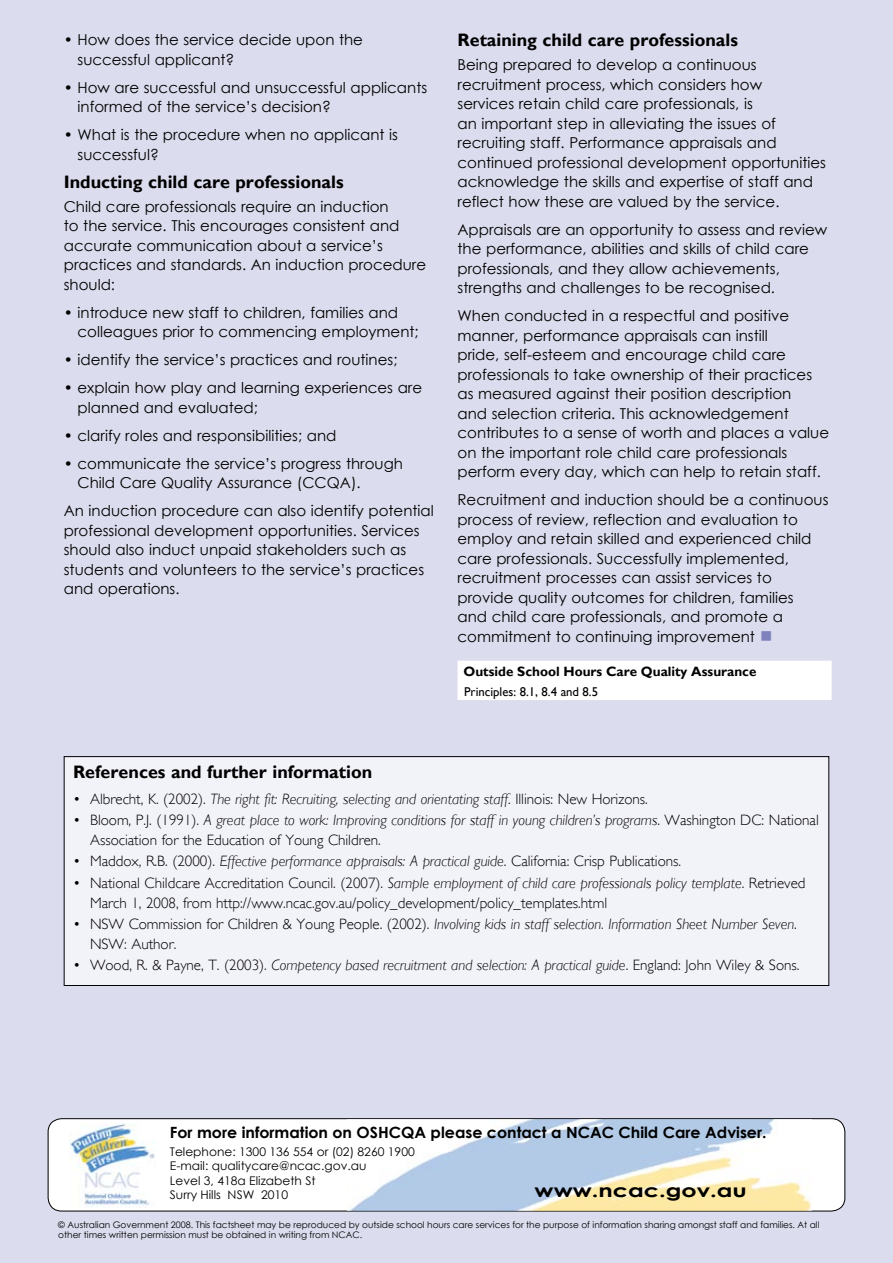
<style>
.page{position:relative;width:893px;height:1263px;background:#dbdced}
.page>*{position:absolute;margin:0;border:0;box-sizing:border-box;transform-origin:0 0}
.t1{font:700 18px "Gill Sans";color:#000}
.t2{font:700 18px "Century Gothic";color:#000;scale:1.32 1}
.t3{font:700 15.45px "Century Gothic";color:#000}
.t4{font:15px/19.5px "Century Gothic";color:#000}
.t5{font:300 15px/21.6px "Gill Sans";color:#000}
.t6{font:italic 300 15px/21.6px "Gill Sans";color:#000}
.t7{font:700 13.5px "Gill Sans";color:#000}
.t8{font:12.75px "Gill Sans";color:#000}
.t9{font:11.85px/14.2px "Century Gothic";color:#000}
.t10{font:9px/10.8px "Century Gothic";color:#000}
.s1{color:#7e81be}
.s2{font-style:normal}
.s3{font-style:italic}
</style>
<div class="page">
<div style="left:458px;top:661px;width:374px;height:39px;background:#fff"></div>
<div style="left:64px;top:757px;width:765px;height:228px;background:#f2f2f9"></div>
<div style="left:64px;top:756px;width:765px;height:230px;border:1px solid #000"></div>
<div style="left:48px;top:1119px;width:797px;height:92px;background:#fff;border-radius:13px"></div>
<div style="left:48px;top:1118px;width:797px;height:93px;border:1px solid #000;border-radius:13px"></div>
<img style="left:347px;top:1119px;width:464px;height:91px">
<img style="left:70px;top:1123px;width:85px;height:84px">
<p class="t4" style="left:78px;top:30px;width:287px;text-indent:-14px">• How does the service decide upon the successful applicant?</p>
<p class="t4" style="left:78px;top:77px;width:351px;text-indent:-14px">• How are successful and unsuccessful applicants informed of the service’s decision?</p>
<p class="t4" style="left:78px;top:125px;width:322px;text-indent:-14px">• What is the procedure when no applicant is successful?</p>
<p class="t1" style="left:64px;top:171px;width:281px">Inducting child care professionals</p>
<p class="t4" style="left:64px;top:196px;width:364px">Child care professionals require an induction<br>to the service. This encourages consistent and accurate communication about a service’s practices and standards. An induction procedure should:</p>
<p class="t4" style="left:78px;top:302px;width:343px;text-indent:-14px">• introduce new staff to children, families and colleagues prior to commencing employment;</p>
<p class="t4" style="left:64px;top:350px;width:335px">• identify the service’s practices and routines;</p>
<p class="t4" style="left:78px;top:378px;width:346px;text-indent:-14px">• explain how play and learning experiences are planned and evaluated;</p>
<p class="t4" style="left:64px;top:425px;width:274px">• clarify roles and responsibilities; and</p>
<p class="t4" style="left:78px;top:453px;width:327px;text-indent:-14px">• communicate the service’s progress through<br>Child Care Quality Assurance (CCQA).</p>
<p class="t4" style="left:64px;top:501px;width:372px">An induction procedure can also identify potential professional development opportunities. Services should also induct unpaid stakeholders such as students and volunteers to the service’s practices and operations.</p>
<p class="t1" style="left:458px;top:30px;width:282px">Retaining child care professionals</p>
<p class="t4" style="left:458px;top:55px;width:370px">Being prepared to develop a continuous recruitment process, which considers how<br>services retain child care professionals, is<br>an important step in alleviating the issues of recruiting staff. Performance appraisals and continued professional development opportunities acknowledge the skills and expertise of staff and reflect how these are valued by the service.</p>
<p class="t4" style="left:458px;top:219px;width:371px">Appraisals are an opportunity to assess and review the performance, abilities and skills of child care professionals, and they allow achievements, strengths and challenges to be recognised.</p>
<p class="t4" style="left:458px;top:306px;width:373px">When conducted in a respectful and positive manner, performance appraisals can instill<br>pride, self-esteem and encourage child care professionals to take ownership of their practices as measured against their position description<br>and selection criteria. This acknowledgement contributes to a sense of worth and places a value on the important role child care professionals perform every day, which can help to retain staff.</p>
<p class="t4" style="left:458px;top:490px;width:372px">Recruitment and induction should be a continuous process of review, reflection and evaluation to employ and retain skilled and experienced child care professionals. Successfully implemented, recruitment processes can assist services to provide quality outcomes for children, families<br>and child care professionals, and promote a commitment to continuing improvement <span class="s1">■</span></p>
<p class="t7" style="left:464px;top:663px;width:294px">Outside School Hours Care Quality Assurance</p>
<p class="t8" style="left:464px;top:684px;width:135px">Principles: 8.1, 8.4 and 8.5</p>
<p class="t1" style="left:73px;top:761px;width:301px">References and further information</p>
<p class="t6" style="left:90px;top:788px;width:730px"><span class="s2">Albrecht, K. (2002).</span> The right fit: Recruiting, selecting and orientating staff<span class="s2">. Illinois: New Horizons.<br>Bloom, P.J. (1991).</span> A great place to work: Improving conditions for staff in young children’s programs<span class="s2">. Washington DC: National</span></p>
<p class="t5" style="left:90px;top:829px;width:717px">Association for the Education of Young Children.<br>Maddox, R.B. (2000). <span class="s3">Effective performance appraisals: A practical guide</span>. California: Crisp Publications.<br>National Childcare Accreditation Council. (2007). <span class="s3">Sample employment of child care professionals policy template</span>. Retrieved</p>
<p class="t5" style="left:90px;top:892px;width:708px">March 1, 2008, from http://www.ncac.gov.au/policy_development/policy_templates.html<br>NSW Commission for Children &amp; Young People. (2002). <span class="s3">Involving kids in staff selection. Information Sheet Number Seven</span>.</p>
<p class="t5" style="left:90px;top:933px;width:711px">NSW: Author.<br>Wood, R. &amp; Payne, T. (2003). <span class="s3">Competency based recruitment and selection: A practical guide</span>. England: John Wiley &amp; Sons.</p>
<p class="t5" style="left:73px;top:788px;width:9px">• •</p>
<p class="t5" style="left:73px;top:850px;width:9px">• •</p>
<p class="t5" style="left:73px;top:913px;width:9px">•</p>
<p class="t5" style="left:73px;top:954px;width:9px">•</p>
<p class="t3" style="left:170px;top:1121px;width:598px">For more information on OSHCQA please contact a NCAC Child Care Adviser.</p>
<p class="t9" style="left:170px;top:1144px;width:246px">Telephone: 1300 136 554 or (02) 8260 1900<br>E-mail: qualitycare@ncac.gov.au<br>Level 3, 418a Elizabeth St<br>Surry Hills NSW 2010</p>
<p class="t2" style="left:535px;top:1176px;width:162px">www.ncac.gov.au</p>
<p class="t10" style="left:58px;top:1219px;width:763px">© Australian Government 2008. This factsheet may be reproduced by outside school hours care services for the purpose of information sharing amongst staff and families. At all other times written permission must be obtained in writing from NCAC.</p>
</div>
